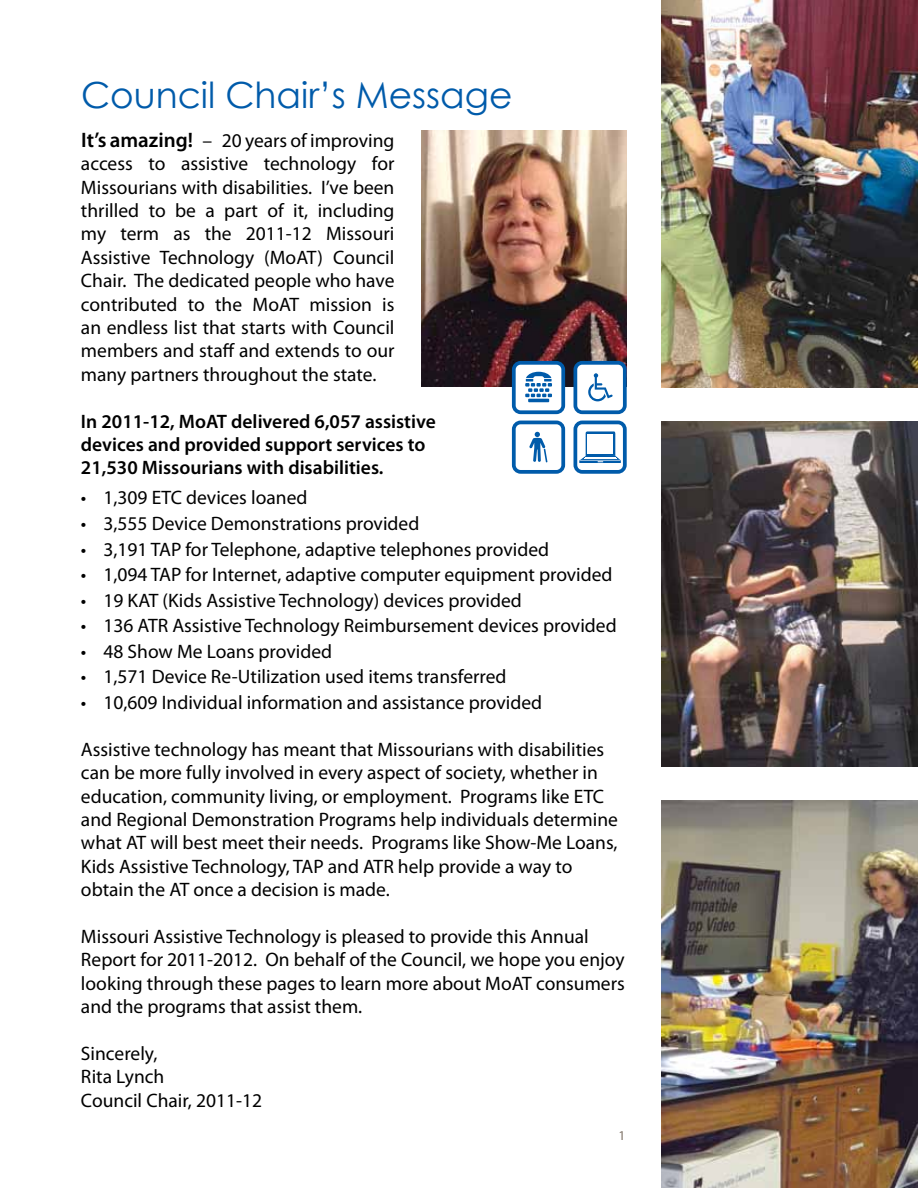
<style>
.page{position:relative;width:918px;height:1188px;background:#fff}
.page>*{position:absolute;margin:0;border:0;box-sizing:border-box;transform-origin:0 0}
.t1{font:36px "Century Gothic";color:#005baa}
.t2{font:19.5px/23.4px "Myriad Pro";color:#000}
.t3{font:600 19.5px/23.4px "Myriad Pro";color:#000}
.t4{font:13.5px "Myriad Pro";color:#807469}
.s1{font-weight:600;font-size:21px}
</style>
<div class="page">
<img style="left:661px;top:0;width:257px;height:387px">
<img style="left:422px;top:130px;width:205px;height:257px">
<svg style="left:512px;top:421px;width:53px;height:53px"></svg>
<svg style="left:574px;top:361px;width:53px;height:53px"></svg>
<svg style="left:512px;top:361px;width:53px;height:53px"></svg>
<svg style="left:574px;top:421px;width:53px;height:53px"></svg>
<div style="left:588px;top:434px;width:25px;height:20px;background:#fff"></div>
<img style="left:661px;top:421px;width:257px;height:346px">
<img style="left:661px;top:801px;width:257px;height:387px">
<h1 class="t1" style="left:81px;top:70px;width:433px">Council Chair’s Message</h1>
<p class="t2" style="left:81px;top:128px;width:315px;text-align:justify"><span class="s1">It’s amazing!</span> – 20 years of improving access to assistive technology for Missourians with disabilities. I’ve been thrilled to be a part of it, including my term as the 2011-12 Missouri Assistive Technology (MoAT) Council Chair. The dedicated people who have contributed to the MoAT mission is an endless list that starts with Council members and staff and extends to our many partners throughout the state.</p>
<p class="t3" style="left:81px;top:409px;width:356px">In 2011-12, MoAT delivered 6,057 assistive devices and provided support services to<br>21,530 Missourians with disabilities.</p>
<p class="t2" style="left:81px;top:486px;width:228px">• 1,309 ETC devices loaned</p>
<p class="t2" style="left:81px;top:511px;width:340px">• 3,555 Device Demonstrations provided</p>
<p class="t2" style="left:81px;top:537px;width:470px">• 3,191 TAP for Telephone, adaptive telephones provided</p>
<p class="t2" style="left:81px;top:563px;width:533px">• 1,094 TAP for Internet, adaptive computer equipment provided</p>
<p class="t2" style="left:81px;top:588px;width:442px">• 19 KAT (Kids Assistive Technology) devices provided</p>
<p class="t2" style="left:81px;top:614px;width:537px">• 136 ATR Assistive Technology Reimbursement devices provided</p>
<p class="t2" style="left:81px;top:639px;width:253px">• 48 Show Me Loans provided</p>
<p class="t2" style="left:81px;top:665px;width:427px">• 1,571 Device Re-Utilization used items transferred</p>
<p class="t2" style="left:81px;top:690px;width:463px">• 10,609 Individual information and assistance provided</p>
<p class="t2" style="left:81px;top:737px;width:538px">Assistive technology has meant that Missourians with disabilities can be more fully involved in every aspect of society, whether in education, community living, or employment. Programs like ETC and Regional Demonstration Programs help individuals determine what AT will best meet their needs. Programs like Show-Me Loans, Kids Assistive Technology, TAP and ATR help provide a way to obtain the AT once a decision is made.</p>
<p class="t2" style="left:81px;top:924px;width:545px">Missouri Assistive Technology is pleased to provide this Annual Report for 2011-2012. On behalf of the Council, we hope you enjoy looking through these pages to learn more about MoAT consumers and the programs that assist them.</p>
<p class="t2" style="left:81px;top:1041px;width:183px">Sincerely,<br>Rita Lynch<br>Council Chair, 2011-12</p>
<p class="t4" style="left:619px;top:1127px;width:8px">1</p>
</div>
